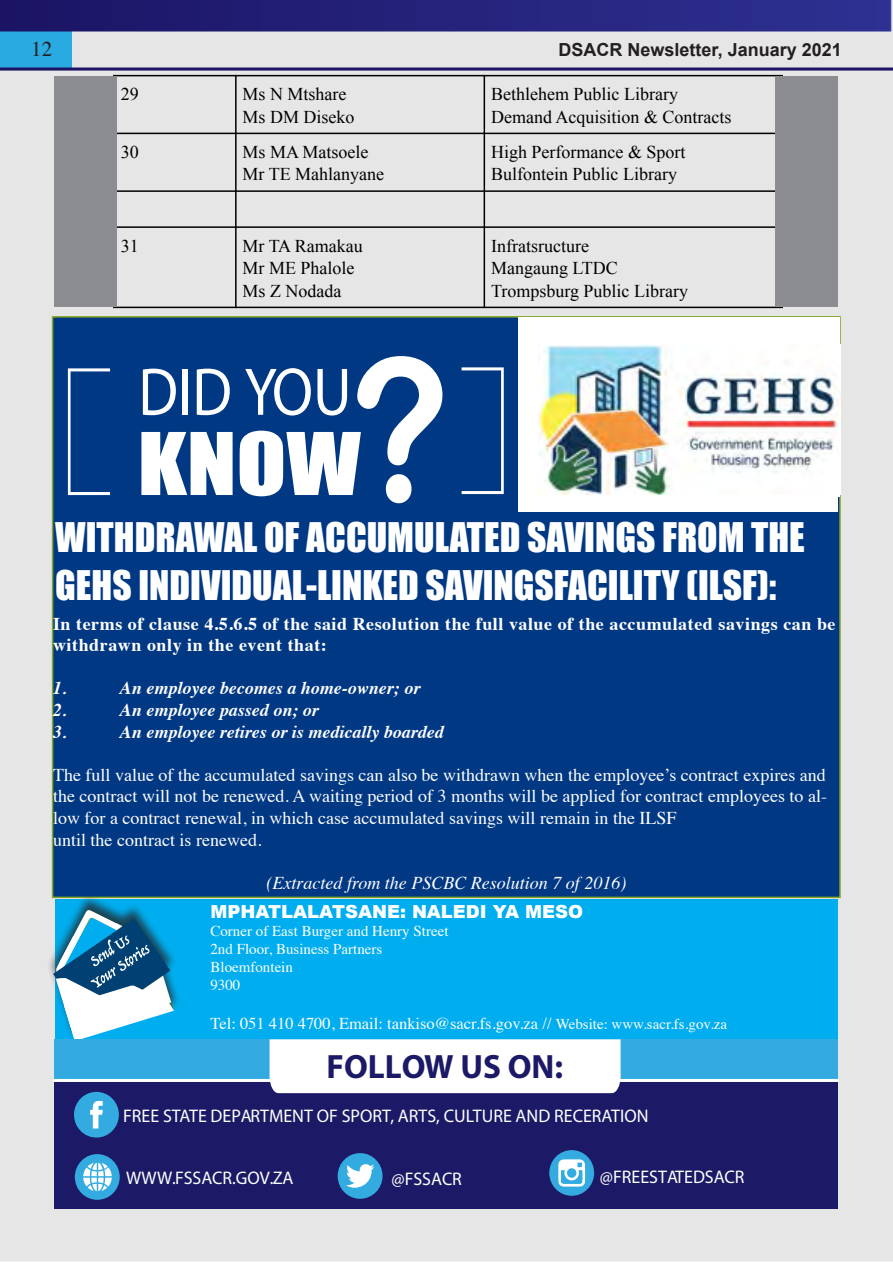
<style>
.page{position:relative;width:893px;height:1263px;background:#fff}
.page>*{position:absolute;margin:0;border:0;box-sizing:border-box;transform-origin:0 0}
.t1{font:199.05px "Arial Rounded MT Bold";color:#fff;scale:.88 1}
.t2{font:79.8px "Impact";color:#fff;scale:1.15 1}
.t3{font:67.95px "Myriad Pro";color:#fff;scale:.88 1}
.t4{font:37.5px "Impact";color:#fff}
.t5{font:700 33.75px "Myriad Pro";color:#1c1a66}
.t6{font:21px "Times";color:#231f20}
.t7{font:18.3px "Myriad Pro";color:#fff}
.t8{font:18px/21.6px "Times";color:#fff;text-align:justify}
.t9{font:18px/22.5px "Times New Roman";color:#000}
.t10{font:700 18px/21.6px "Times";letter-spacing:.03em;color:#fff}
.t11{font:italic 700 18px "Times";color:#fff}
.t12{font:italic 18px "Times";color:#fff}
.t13{font:700 18px "Arial";color:#231f20}
.t14{font:900 18px "Arial";color:#fff}
.t15{font:16.5px "Times";color:#fff}
.t16{font:15px "Times";color:#fff}
.s1{font-size:15px}
</style>
<div class="page">
<img style="left:0;top:0;width:893px;height:1262px">
<div style="left:52px;top:316px;width:789px;height:582px;background:#003884;border:2px solid #82a723"></div>
<div style="left:518px;top:317px;width:322px;height:179px;background:#fff"></div>
<div style="left:55px;top:899px;width:782px;height:139px;background:#00aeef"></div>
<div style="left:518px;top:342px;width:320px;height:169px;background:#fff"></div>
<hr style="left:235px;top:75px;width:2px;height:233px;background:#000">
<hr style="left:484px;top:75px;width:1px;height:233px;background:#000">
<hr style="left:113px;top:133px;width:670px;height:1px;background:#000">
<hr style="left:113px;top:190px;width:670px;height:2px;background:#000">
<hr style="left:113px;top:226px;width:670px;height:2px;background:#000">
<hr style="left:113px;top:75px;width:2px;height:233px;background:#000">
<hr style="left:113px;top:75px;width:670px;height:1px;background:#000">
<hr style="left:113px;top:307px;width:670px;height:1px;background:#000">
<div style="left:54px;top:76px;width:62px;height:230px;background:#8b8d90"></div>
<div style="left:775px;top:76px;width:63px;height:230px;background:#8b8d90"></div>
<div style="left:45px;top:893px;width:135px;height:146px;background:#231f20;opacity:.75"></div>
<svg style="left:53px;top:910px;width:121px;height:131px"></svg>
<div style="left:54px;top:1079px;width:784px;height:130px;background:#1c1a66"></div>
<div style="left:54px;top:1039px;width:784px;height:42px;background:#33abe0"></div>
<hr style="left:53px;top:1079px;width:785px;height:3px;background:#fff">
<div style="left:75px;top:1154px;width:45px;height:46px;background:#33abe0;border-radius:50%"></div>
<svg style="left:83px;top:1163px;width:29px;height:28px"></svg>
<div style="left:74px;top:1092px;width:45px;height:45px;background:#33abe0;border-radius:50%"></div>
<svg style="left:90px;top:1101px;width:13px;height:27px"></svg>
<div style="left:549px;top:1150px;width:45px;height:46px;background:#33abe0;border-radius:50%"></div>
<svg style="left:558px;top:1159px;width:27px;height:28px"></svg>
<div style="left:338px;top:1153px;width:44px;height:46px;background:#33abe0;border-radius:50%"></div>
<svg style="left:346px;top:1164px;width:28px;height:24px"></svg>
<div style="left:270px;top:1039px;width:351px;height:54px;background:#fff"></div>
<div style="left:54px;top:340px;width:462px;height:171px;background:#003884"></div>
<svg style="left:68px;top:368px;width:42px;height:127px"></svg>
<svg style="left:462px;top:367px;width:42px;height:127px"></svg>
<img style="left:539px;top:344px;width:301px;height:150px">
<p class="t6" style="left:31px;top:30px;width:22px">12</p>
<p class="t13" style="left:559px;top:38px;width:285px">DSACR Newsletter, January 2021</p>
<p class="t9" style="left:121px;top:83px;width:19px">29</p>
<p class="t9" style="left:243px;top:83px;width:113px">Ms N Mtshare<br>Ms DM Diseko</p>
<p class="t9" style="left:491px;top:83px;width:242px">Bethlehem Public Library<br>Demand Acquisition &amp; Contracts</p>
<p class="t9" style="left:121px;top:140px;width:19px">30</p>
<p class="t9" style="left:243px;top:140px;width:143px">Ms MA Matsoele<br>Mr TE Mahlanyane</p>
<p class="t9" style="left:491px;top:140px;width:196px">High Performance &amp; Sport<br>Bulfontein Public Library</p>
<p class="t9" style="left:121px;top:234px;width:19px">31</p>
<p class="t9" style="left:243px;top:234px;width:122px">Mr TA Ramakau<br>Mr ME Phalole<br>Ms Z Nodada</p>
<p class="t9" style="left:491px;top:234px;width:199px">Infratsructure<br>Mangaung LTDC<br>Trompsburg Public Library</p>
<h1 class="t1" style="left:350px;top:313px;width:115px">?</h1>
<h3 class="t3" style="left:138px;top:350px;width:244px">DID YOU</h3>
<h2 class="t2" style="left:138px;top:402px;width:196px">KNOW</h2>
<p class="t4" style="left:55px;top:508px;width:751px">WITHDRAWAL OF ACCUMULATED SAVINGS FROM THE</p>
<p class="t4" style="left:55px;top:556px;width:723px">GEHS INDIVIDUAL-LINKED SAVINGSFACILITY (ILSF):</p>
<p class="t10" style="left:53px;top:611px;width:784px">In terms of clause 4.5.6.5 of the said Resolution the full value of the accumulated savings can be withdrawn only in the event that:</p>
<p class="t11" style="left:53px;top:671px;width:15px">1.</p>
<p class="t11" style="left:120px;top:671px;width:302px">An employee becomes a home-owner; or</p>
<p class="t11" style="left:53px;top:693px;width:15px">2.</p>
<p class="t11" style="left:120px;top:693px;width:200px">An employee passed on; or</p>
<p class="t11" style="left:53px;top:715px;width:15px">3.</p>
<p class="t11" style="left:120px;top:715px;width:325px">An employee retires or is medically boarded</p>
<p class="t8" style="left:53px;top:762px;width:775px">The full value of the accumulated savings can also be withdrawn when the employee’s contract expires and the contract will not be renewed. A waiting period of 3 months will be applied for contract employees to al&shy;low for a contract renewal, in which case accumulated savings will remain in the ILSF</p>
<p class="t8" style="left:53px;top:827px;width:210px">until the contract is renewed.</p>
<p class="t12" style="left:267px;top:867px;width:361px">(Extracted from the PSCBC Resolution 7 of 2016)</p>
<p class="t14" style="left:210px;top:898px;width:374px">MPHATLALATSANE: NALEDI YA MESO</p>
<p class="t16" style="left:210px;top:916px;width:240px">Corner of East Burger and Henry Street</p>
<p class="t16" style="left:210px;top:934px;width:173px">2nd Floor, Business Partners</p>
<p class="t16" style="left:210px;top:952px;width:84px">Bloemfontein</p>
<p class="t16" style="left:210px;top:970px;width:31px">9300</p>
<p class="t15" style="left:210px;top:1008px;width:518px">Tel: 051 410 4700, Email: tankiso@sacr.fs.gov.za // <span class="s1">Website: www.sacr.fs.gov.za</span></p>
<h3 class="t5" style="left:327px;top:1044px;width:238px">FOLLOW US ON:</h3>
<p class="t7" style="left:123px;top:1105px;width:527px">FREE STATE DEPARTMENT OF SPORT, ARTS, CULTURE AND RECERATION</p>
<p class="t7" style="left:126px;top:1167px;width:169px">WWW.FSSACR.GOV.ZA</p>
<p class="t7" style="left:391px;top:1167px;width:72px">@FSSACR</p>
<p class="t7" style="left:600px;top:1165px;width:146px">@FREESTATEDSACR</p>
</div>
